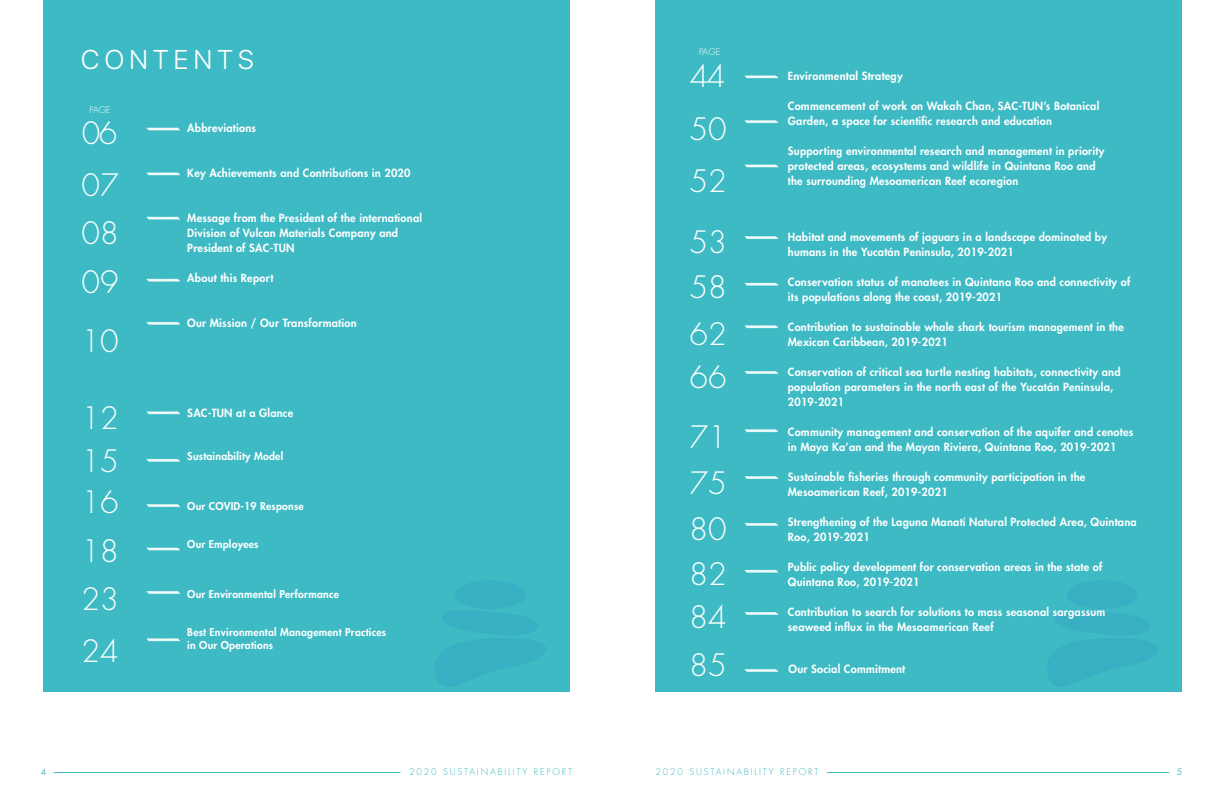
<style>
.page{position:relative;width:1224px;height:792px;background:#fff}
.page>*{position:absolute;margin:0;border:0;box-sizing:border-box;transform-origin:0 0}
.t1{font:300 30px/45.7px "Futura Std";color:#fff}
.t2{font:300 27px "SF Pro Display";letter-spacing:.2em;color:#fff}
.t3{font:800 11px/15px "Futura Std";letter-spacing:.02em;color:#fff}
.t4{font:800 10.5px/12.6px "Futura Std";letter-spacing:.02em;color:#fff}
.t5{font:300 9px "Futura Std";letter-spacing:.2em;color:#3dbac4}
.t6{font:300 9px "Futura Std";color:#fff}
.t7{font:500 9px "Futura Std";color:#5fc1ca}
</style>
<div class="page">
<hr style="left:54px;top:772px;width:347px;height:1px;background:#3dbac4">
<hr style="left:827px;top:772px;width:342px;height:1px;background:#3dbac4">
<div style="left:655px;top:0;width:526px;height:691px;background:#3dbac4"></div>
<svg style="left:1047px;top:581px;width:111px;height:106px"></svg>
<div style="left:43px;top:0;width:526px;height:691px;background:#3dbac4"></div>
<svg style="left:146px;top:127px;width:34px;height:4px"></svg>
<svg style="left:146px;top:172px;width:34px;height:4px"></svg>
<svg style="left:146px;top:321px;width:34px;height:4px"></svg>
<svg style="left:435px;top:581px;width:111px;height:106px"></svg>
<svg style="left:146px;top:278px;width:34px;height:4px"></svg>
<svg style="left:146px;top:216px;width:34px;height:4px"></svg>
<svg style="left:146px;top:411px;width:34px;height:4px"></svg>
<svg style="left:146px;top:458px;width:34px;height:4px"></svg>
<svg style="left:146px;top:504px;width:34px;height:3px"></svg>
<svg style="left:146px;top:547px;width:34px;height:4px"></svg>
<svg style="left:146px;top:591px;width:34px;height:3px"></svg>
<svg style="left:146px;top:638px;width:34px;height:4px"></svg>
<svg style="left:744px;top:75px;width:34px;height:4px"></svg>
<svg style="left:744px;top:120px;width:34px;height:4px"></svg>
<svg style="left:744px;top:282px;width:34px;height:4px"></svg>
<svg style="left:744px;top:236px;width:34px;height:4px"></svg>
<svg style="left:745px;top:164px;width:33px;height:4px"></svg>
<svg style="left:744px;top:325px;width:34px;height:4px"></svg>
<svg style="left:744px;top:371px;width:34px;height:3px"></svg>
<svg style="left:744px;top:429px;width:34px;height:4px"></svg>
<svg style="left:744px;top:476px;width:34px;height:3px"></svg>
<svg style="left:744px;top:523px;width:34px;height:3px"></svg>
<svg style="left:744px;top:569px;width:34px;height:4px"></svg>
<svg style="left:744px;top:612px;width:34px;height:3px"></svg>
<svg style="left:744px;top:669px;width:34px;height:3px"></svg>
<h2 class="t2" style="left:81px;top:44px;width:174px">CONTENTS</h2>
<p class="t6" style="left:89px;top:104px;width:23px">PAGE</p>
<h1 class="t1" style="left:82px;top:111px;width:37px">06</h1>
<h1 class="t1" style="left:81px;top:162px;width:39px;line-height:48.2px">07<br>08</h1>
<h1 class="t1" style="left:81px;top:254px;width:39px;line-height:58.6px">09<br>10</h1>
<h1 class="t1" style="left:81px;top:398px;width:39px;line-height:42px;text-align:justify">12<br>15<br>16</h1>
<h1 class="t1" style="left:81px;top:528px;width:39px;line-height:48.4px">18<br>23</h1>
<h1 class="t1" style="left:81px;top:629px;width:39px">24</h1>
<p class="t3" style="left:187px;top:121px;width:70px">Abbreviations</p>
<p class="t3" style="left:187px;top:166px;width:225px">Key Achievements and Contributions in 2020</p>
<p class="t3" style="left:187px;top:211px;width:236px">Message from the President of the international<br>Division of Vulcan Materials Company and<br>President of SAC-TUN</p>
<p class="t3" style="left:187px;top:271px;width:88px">About this Report</p>
<p class="t3" style="left:187px;top:316px;width:171px">Our Mission / Our Transformation</p>
<p class="t3" style="left:187px;top:406px;width:108px">SAC-TUN at a Glance</p>
<p class="t4" style="left:187px;top:450px;width:97px">Sustainability Model</p>
<p class="t4" style="left:187px;top:500px;width:118px">Our COVID-19 Response</p>
<p class="t4" style="left:187px;top:538px;width:73px">Our Employees</p>
<p class="t4" style="left:187px;top:588px;width:153px">Our Environmental Performance</p>
<p class="t4" style="left:187px;top:626px;width:200px">Best Environmental Management Practices in Our Operations</p>
<p class="t6" style="left:699px;top:47px;width:23px">PAGE</p>
<h1 class="t1" style="left:690px;top:54px;width:37px">44</h1>
<h1 class="t1" style="left:689px;top:105px;width:39px;line-height:51.7px">50<br>52</h1>
<h1 class="t1" style="left:689px;top:221px;width:39px;line-height:44.8px">53<br>58</h1>
<h1 class="t1" style="left:689px;top:314px;width:39px;line-height:42.7px">62<br>66</h1>
<h1 class="t1" style="left:689px;top:415px;width:39px;text-align:justify">71<br>75<br>80<br>82</h1>
<h1 class="t1" style="left:689px;top:595px;width:39px">84</h1>
<p class="t3" style="left:788px;top:68px;width:116px">Environmental Strategy</p>
<p class="t3" style="left:788px;top:98px;width:313px">Commencement of work on Wakah Chan, SAC-TUN’s Botanical<br>Garden, a space for scientific research and education</p>
<p class="t3" style="left:788px;top:143px;width:318px">Supporting environmental research and management in priority protected areas, ecosystems and wildlife in Quintana Roo and the surrounding Mesoamerican Reef ecoregion</p>
<p class="t3" style="left:788px;top:229px;width:321px">Habitat and movements of jaguars in a landscape dominated by humans in the Yucatán Peninsula, 2019-2021</p>
<p class="t3" style="left:788px;top:274px;width:344px">Conservation status of manatees in Quintana Roo and connectivity of its populations along the coast, 2019-2021</p>
<p class="t3" style="left:788px;top:319px;width:338px">Contribution to sustainable whale shark tourism management in the<br>Mexican Caribbean, 2019-2021</p>
<p class="t3" style="left:788px;top:364px;width:334px">Conservation of critical sea turtle nesting habitats, connectivity and population parameters in the north east of the Yucatán Peninsula,<br>2019-2021</p>
<p class="t3" style="left:788px;top:424px;width:347px">Community management and conservation of the aquifer and cenotes in Maya Ka’an and the Mayan Riviera, Quintana Roo, 2019-2021</p>
<p class="t3" style="left:788px;top:469px;width:299px">Sustainable fisheries through community participation in the<br>Mesoamerican Reef, 2019-2021</p>
<p class="t3" style="left:788px;top:514px;width:350px">Strengthening of the Laguna Manatí Natural Protected Area, Quintana<br>Roo, 2019-2021</p>
<p class="t3" style="left:788px;top:559px;width:316px">Public policy development for conservation areas in the state of<br>Quintana Roo, 2019-2021</p>
<p class="t3" style="left:788px;top:604px;width:319px">Contribution to search for solutions to mass seasonal sargassum</p>
<p class="t3" style="left:788px;top:619px;width:207px">seaweed influx in the Mesoamerican Reef</p>
<h1 class="t1" style="left:689px;top:643px;width:39px">85</h1>
<p class="t3" style="left:789px;top:661px;width:118px">Our Social Commitment</p>
<p class="t7" style="left:41px;top:766px;width:7px">4</p>
<p class="t5" style="left:409px;top:767px;width:165px">2020 SUSTAINABILITY REPORT</p>
<p class="t5" style="left:655px;top:767px;width:165px">2020 SUSTAINABILITY REPORT</p>
<p class="t7" style="left:1177px;top:766px;width:7px">5</p>
</div>
